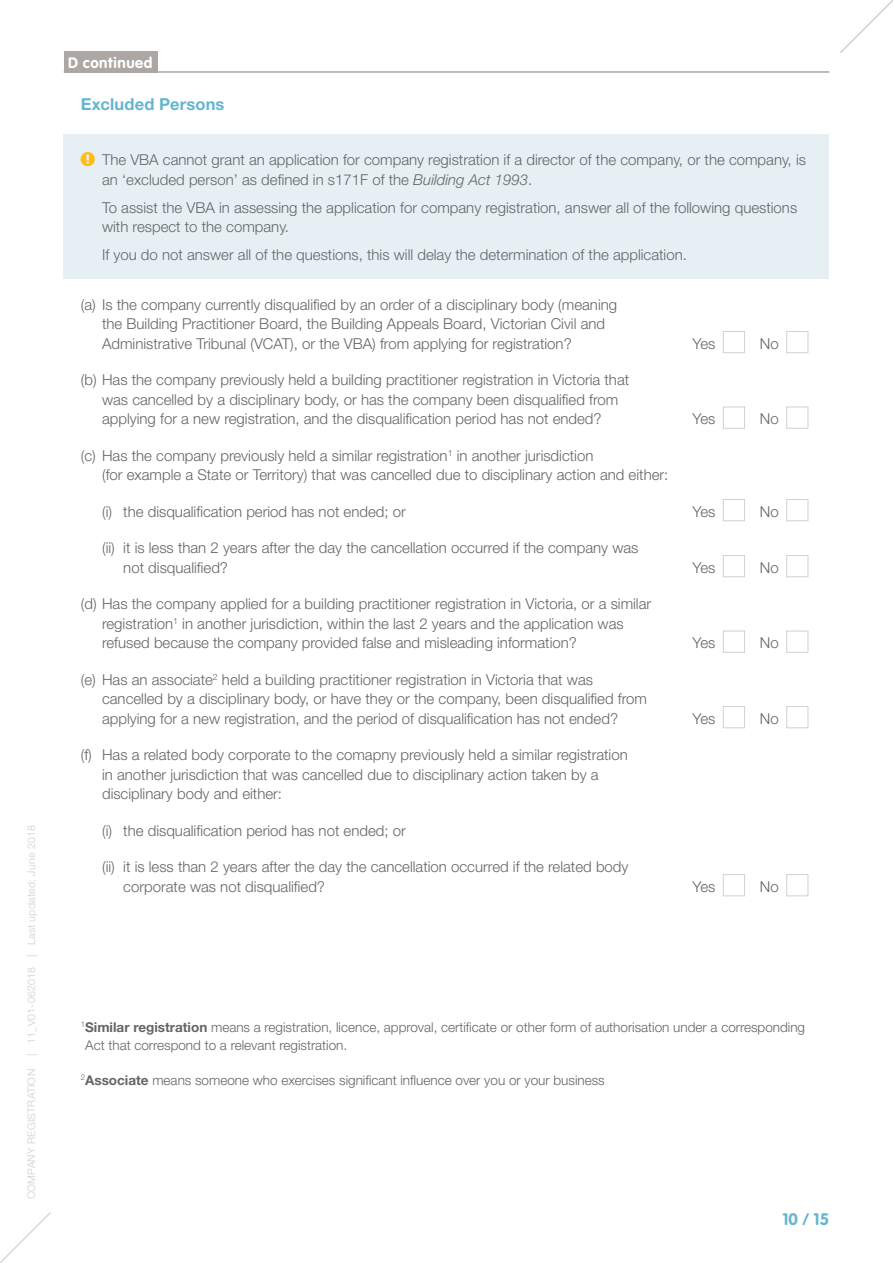
<style>
.page{position:relative;width:893px;height:1263px;background:#fff}
.page>*{position:absolute;margin:0;border:0;box-sizing:border-box;transform-origin:0 0}
.Heading__3{font:700 16.5px "Helvetica Neue LT Std";letter-spacing:.01em;color:#64b6cf}
.t1{font:700 16.5px "VAG Rounded";color:#64b6cf}
.Normal_body_copy{font:300 15px/19.5px "Helvetica Neue LT Std";color:#636567}
.t2{font:700 15px "VAG Rounded";letter-spacing:.04em;color:#fff}
.Normal_body_copy-2{font:300 13.5px/18px "Helvetica Neue LT Std";color:#636567}
.t3{font:300 10.5px "Helvetica Neue LT Std";letter-spacing:.025em;color:#d2cecb}
.s1{font-style:italic}
.s2{font-weight:700}
</style>
<div class="page">
<div style="left:723px;top:331px;width:22px;height:22px;background:#fff;border:1px solid #d5d0ca"></div>
<div style="left:786px;top:331px;width:22px;height:22px;background:#fff;border:1px solid #d5d0ca"></div>
<div style="left:723px;top:407px;width:22px;height:22px;background:#fff;border:1px solid #d5d0ca"></div>
<div style="left:786px;top:407px;width:22px;height:22px;background:#fff;border:1px solid #d5d0ca"></div>
<div style="left:723px;top:499px;width:22px;height:22px;background:#fff;border:1px solid #d5d0ca"></div>
<div style="left:786px;top:499px;width:22px;height:22px;background:#fff;border:1px solid #d5d0ca"></div>
<div style="left:723px;top:555px;width:22px;height:22px;background:#fff;border:1px solid #d5d0ca"></div>
<div style="left:786px;top:555px;width:22px;height:22px;background:#fff;border:1px solid #d5d0ca"></div>
<div style="left:723px;top:631px;width:22px;height:22px;background:#fff;border:1px solid #d5d0ca"></div>
<div style="left:786px;top:631px;width:22px;height:22px;background:#fff;border:1px solid #d5d0ca"></div>
<div style="left:723px;top:706px;width:22px;height:22px;background:#fff;border:1px solid #d5d0ca"></div>
<div style="left:786px;top:706px;width:22px;height:22px;background:#fff;border:1px solid #d5d0ca"></div>
<div style="left:723px;top:874px;width:22px;height:22px;background:#fff;border:1px solid #d5d0ca"></div>
<div style="left:786px;top:874px;width:22px;height:22px;background:#fff;border:1px solid #d5d0ca"></div>
<div style="left:64px;top:134px;width:765px;height:145px;background:#e6f0f4"></div>
<hr style="left:64px;top:71px;width:765px;height:2px;background:#ada7a3">
<div style="left:64px;top:51px;width:93px;height:21px;background:#ada7a3"></div>
<svg style="left:840px;top:0;width:53px;height:53px"></svg>
<svg style="left:0;top:1212px;width:51px;height:51px"></svg>
<p class="t3" style="left:25px;top:1199px;width:375px;rotate:-90deg">COMPANY REGISTRATION | 11_V01-062018 | Last updated: June 2018</p>
<p class="t2" style="left:68px;top:53px;width:86px">D continued</p>
<p class="Heading__3" style="left:81px;top:94px;width:145px">Excluded Persons</p>
<p class="Normal_body_copy" style="left:102px;top:150px;width:705px">The VBA cannot grant an application for company registration if a director of the company, or the company, is an ‘excluded person’ as defined in s171F of the <span class="s1">Building Act 1993</span>.</p>
<p class="Normal_body_copy" style="left:102px;top:197px;width:697px">To assist the VBA in assessing the application for company registration, answer all of the following questions with respect to the company.</p>
<p class="Normal_body_copy" style="left:102px;top:245px;width:586px">If you do not answer all of the questions, this will delay the determination of the application.</p>
<p class="Normal_body_copy" style="left:102px;top:294px;width:517px;text-indent:-21px">(a) Is the company currently disqualified by an order of a disciplinary body (meaning the Building Practitioner Board, the Building Appeals Board, Victorian Civil and<br>Administrative Tribunal (VCAT), or the VBA) from applying for registration?</p>
<p class="Normal_body_copy" style="left:102px;top:370px;width:529px;text-indent:-21px">(b) Has the company previously held a building practitioner registration in Victoria that was cancelled by a disciplinary body, or has the company been disqualified from applying for a new registration, and the disqualification period has not ended?</p>
<p class="Normal_body_copy" style="left:693px;top:333px;width:24px">Yes</p>
<p class="Normal_body_copy" style="left:760px;top:333px;width:20px">No</p>
<p class="Normal_body_copy" style="left:693px;top:409px;width:24px">Yes</p>
<p class="Normal_body_copy" style="left:760px;top:409px;width:20px">No</p>
<p class="Normal_body_copy" style="left:102px;top:445px;width:568px;text-indent:-21px">(c) Has the company previously held a similar registration<sup>1</sup> in another jurisdiction<br>(for example a State or Territory) that was cancelled due to disciplinary action and either:</p>
<p class="Normal_body_copy" style="left:102px;top:501px;width:305px">(i) the disqualification period has not ended; or</p>
<p class="Normal_body_copy" style="left:693px;top:501px;width:24px">Yes</p>
<p class="Normal_body_copy" style="left:760px;top:501px;width:20px">No</p>
<p class="Normal_body_copy" style="left:123px;top:538px;width:517px;text-indent:-21px">(ii) it is less than 2 years after the day the cancellation occurred if the company was not disqualified?</p>
<p class="Normal_body_copy" style="left:693px;top:557px;width:24px">Yes</p>
<p class="Normal_body_copy" style="left:760px;top:557px;width:20px">No</p>
<p class="Normal_body_copy" style="left:102px;top:594px;width:551px;text-indent:-21px">(d) Has the company applied for a building practitioner registration in Victoria, or a similar registration<sup>1</sup> in another jurisdiction, within the last 2 years and the application was refused because the company provided false and misleading information?</p>
<p class="Normal_body_copy" style="left:102px;top:669px;width:546px;text-indent:-21px">(e) Has an associate<sup>2</sup> held a building practitioner registration in Victoria that was cancelled by a disciplinary body, or have they or the company, been disqualified from applying for a new registration, and the period of disqualification has not ended?</p>
<p class="Normal_body_copy" style="left:102px;top:745px;width:527px;text-indent:-21px">(f) Has a related body corporate to the comapny previously held a similar registration in another jurisdiction that was cancelled due to disciplinary action taken by a disciplinary body and either:</p>
<p class="Normal_body_copy" style="left:102px;top:820px;width:305px">(i) the disqualification period has not ended; or</p>
<p class="Normal_body_copy" style="left:123px;top:857px;width:507px;text-indent:-21px">(ii) it is less than 2 years after the day the cancellation occurred if the related body corporate was not disqualified?</p>
<p class="Normal_body_copy" style="left:693px;top:633px;width:24px">Yes</p>
<p class="Normal_body_copy" style="left:760px;top:633px;width:20px">No</p>
<p class="Normal_body_copy" style="left:693px;top:708px;width:24px">Yes</p>
<p class="Normal_body_copy" style="left:760px;top:708px;width:20px">No</p>
<p class="Normal_body_copy" style="left:693px;top:876px;width:24px">Yes</p>
<p class="Normal_body_copy" style="left:760px;top:876px;width:20px">No</p>
<p class="Normal_body_copy-2" style="left:85px;top:1018px;width:721px;text-indent:-4px"><sup>1</sup><span class="s2">Similar registration</span> means a registration, licence, approval, certificate or other form of authorisation under a corresponding<br>Act that correspond to a relevant registration.</p>
<p class="Normal_body_copy-2" style="left:81px;top:1071px;width:525px"><sup>2</sup><span class="s2">Associate</span> means someone who exercises significant influence over you or your business</p>
<p class="t1" style="left:782px;top:1209px;width:48px">10 / 15</p>
</div>
